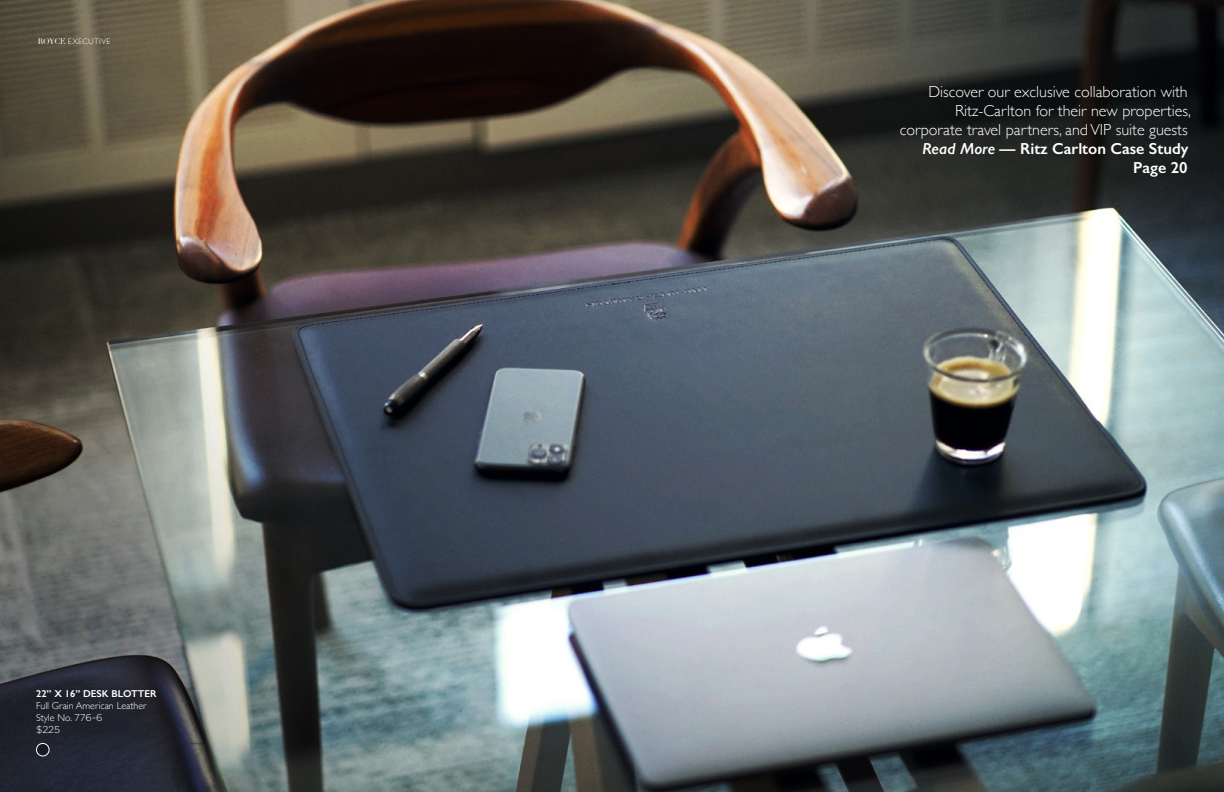
<style>
.page{position:relative;width:1224px;height:792px;background:#fff}
.page>*{position:absolute;margin:0;border:0;box-sizing:border-box;transform-origin:0 0}
.t1{font:300 16px/19px "Gill Sans";color:#fff;text-align:right}
.t2{font:300 10px/12px "Gill Sans";color:#fff}
.t3{font:600 10px "Gill Sans";color:#fff}
.t4{font:300 10px "Gotham HTF";color:#fff}
.t5{font:300 8px "Gill Sans";letter-spacing:.045em;color:#fff}
.s1{font-family:"Didot";font-weight:400}
.s2{font-family:"Gotham HTF"}
.s3{font-weight:600;font-style:italic}
.s4{font-weight:600}
</style>
<div class="page">
<img style="left:0;top:0;width:1224px;height:792px">
<svg style="left:37px;top:743px;width:12px;height:13px"></svg>
<div style="left:36px;top:743px;width:13px;height:13px;border:1px solid #fff;border-radius:50%"></div>
<p class="t5" style="left:38px;top:35px;width:74px"><span class="s1">ROYCE</span> EXECUTIVE</p>
<p class="t3" style="left:36px;top:688px;width:122px">22” X 16” DESK BLOTTER</p>
<p class="t2" style="left:36px;top:699px;width:112px">Full Grain American Leather<br>Style No. <span class="s2">776-6</span></p>
<p class="t4" style="left:36px;top:724px;width:26px">$225</p>
<p class="t1" style="left:900px;top:82px;width:293px">Discover our exclusive collaboration with Ritz-Carlton for their new properties, corporate travel partners, and VIP suite guests <span class="s3">Read More —</span> <span class="s4">Ritz Carlton Case Study Page 20</span></p>
</div>
